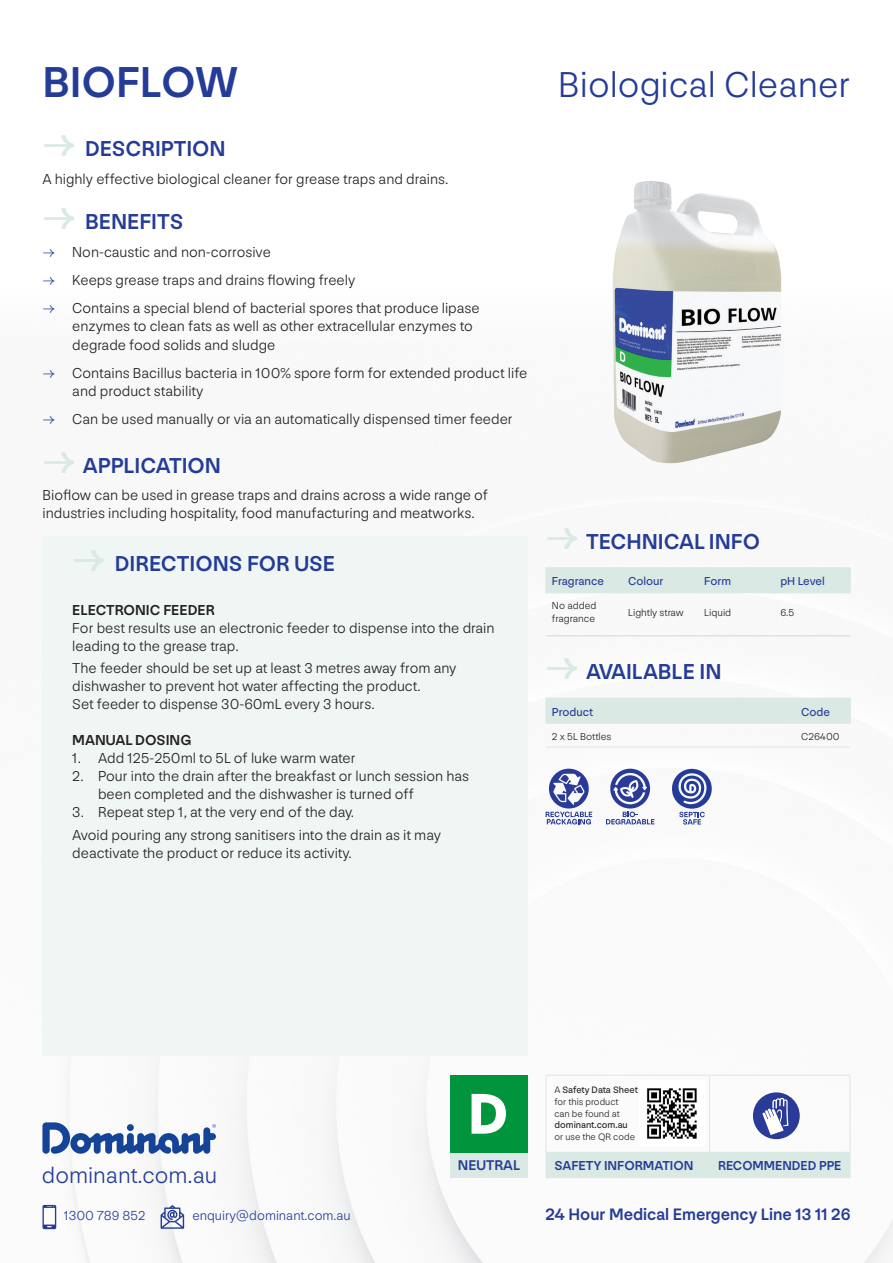
<style>
.page{position:relative;width:893px;height:1263px;background:#fff}
.page>*{position:absolute;margin:0;border:0;box-sizing:border-box;transform-origin:0 0}
.t1{font:900 59.85px "NN Nouvelle Grotesk";color:#fff}
.t2{font:500 45px "NN Nouvelle Grotesk";color:#243c97}
.t3{font:300 37.5px "NN Nouvelle Grotesk";color:#243c97}
.t4{font:300 23.55px "NN Nouvelle Grotesk";color:#243c97}
.t5{font:500 22.5px "NN Nouvelle Grotesk";color:#243c97}
.t6{font:500 17.25px "NN Nouvelle Grotesk";color:#243c97}
.t7{font:300 15px/18px "NN Nouvelle Grotesk";color:#231f20}
.t8{font:500 15px "NN Nouvelle Grotesk";color:#231f20}
.t9{font:500 14.7px "NN Nouvelle Grotesk";color:#243c97}
.t10{font:300 13.65px "NN Nouvelle Grotesk";color:#243c97}
.t11{font:500 13.5px "NN Nouvelle Grotesk";color:#243c97}
.t12{font:12px "NN Nouvelle Grotesk";color:#243c97}
.t13{font:300 10.5px/12.6px "NN Nouvelle Grotesk";color:#231f20}
.t14{font:300 9.75px/11.7px "NN Nouvelle Grotesk";color:#231f20}
.s1{font-weight:700;font-size:37.5px;color:#dae9e4}
.s2{color:#243c97}
.s3{font-weight:400}
</style>
<div class="page">
<img style="left:42px;top:536px;width:851px;height:727px">
<div style="left:43px;top:536px;width:484px;height:519px;background:#eff6f4"></div>
<hr style="left:546px;top:635px;width:76px;height:1px;background:#c8dbe5">
<hr style="left:622px;top:635px;width:76px;height:1px;background:#c8dbe5">
<hr style="left:698px;top:635px;width:76px;height:1px;background:#c8dbe5">
<hr style="left:774px;top:635px;width:76px;height:1px;background:#c8dbe5">
<hr style="left:546px;top:567px;width:76px;height:1px;background:#dae9e4">
<hr style="left:622px;top:567px;width:76px;height:1px;background:#dae9e4">
<hr style="left:698px;top:567px;width:76px;height:1px;background:#dae9e4">
<hr style="left:774px;top:567px;width:77px;height:1px;background:#dae9e4">
<div style="left:546px;top:568px;width:305px;height:25px;background:#dae9e4"></div>
<div style="left:546px;top:698px;width:305px;height:26px;background:#dae9e4"></div>
<hr style="left:546px;top:747px;width:249px;height:1px;background:#dae9e4">
<hr style="left:795px;top:747px;width:55px;height:1px;background:#dae9e4">
<svg style="left:43px;top:1205px;width:13px;height:24px"></svg>
<svg style="left:42px;top:1122px;width:174px;height:32px"></svg>
<div style="left:450px;top:1101px;width:77px;height:77px;background:#dae9e4"></div>
<div style="left:450px;top:1075px;width:77px;height:77px;background:#00943d"></div>
<hr style="left:546px;top:1075px;width:1px;height:77px;background:#dae9e4">
<hr style="left:709px;top:1075px;width:1px;height:77px;background:#dae9e4">
<hr style="left:850px;top:1075px;width:1px;height:77px;background:#dae9e4">
<div style="left:546px;top:1152px;width:305px;height:26px;background:#dae9e4"></div>
<hr style="left:546px;top:1075px;width:163px;height:1px;background:#dae9e4">
<hr style="left:709px;top:1075px;width:141px;height:1px;background:#dae9e4">
<hr style="left:546px;top:1177px;width:163px;height:1px;background:#dae9e4">
<hr style="left:709px;top:1177px;width:141px;height:1px;background:#dae9e4">
<img style="left:639px;top:1080px;width:66px;height:65px">
<svg style="left:161px;top:1205px;width:23px;height:24px"></svg>
<div style="left:753px;top:1092px;width:47px;height:47px;background:#293b97;border-radius:50%"></div>
<svg style="left:762px;top:1098px;width:26px;height:37px"></svg>
<img style="left:613px;top:181px;width:168px;height:283px">
<svg style="left:546px;top:769px;width:46px;height:55px"></svg>
<svg style="left:606px;top:769px;width:48px;height:55px"></svg>
<svg style="left:669px;top:769px;width:45px;height:55px"></svg>
<p class="t2" style="left:43px;top:55px;width:197px">BIOFLOW</p>
<p class="t3" style="left:558px;top:63px;width:294px">Biological Cleaner</p>
<p class="t5" style="left:43px;top:135px;width:185px"><span class="s1">→</span> DESCRIPTION</p>
<p class="t7" style="left:43px;top:170px;width:407px">A highly effective biological cleaner for grease traps and drains.</p>
<p class="t5" style="left:43px;top:208px;width:142px"><span class="s1">→</span> BENEFITS</p>
<p class="t7" style="left:43px;top:243px;width:230px"><span class="s2">→</span> Non-caustic and non-corrosive</p>
<p class="t7" style="left:43px;top:271px;width:314px"><span class="s2">→</span> Keeps grease traps and drains flowing freely</p>
<p class="t7" style="left:72px;top:299px;width:409px;text-indent:-30px"><span class="s2">→</span> Contains a special blend of bacterial spores that produce lipase enzymes to clean fats as well as other extracellular enzymes to</p>
<p class="t7" style="left:72px;top:336px;width:204px">degrade food solids and sludge</p>
<p class="t7" style="left:72px;top:364px;width:457px;text-indent:-30px"><span class="s2">→</span> Contains Bacillus bacteria in 100% spore form for extended product life and product stability</p>
<p class="t7" style="left:43px;top:410px;width:472px"><span class="s2">→</span> Can be used manually or via an automatically dispensed timer feeder</p>
<p class="t5" style="left:43px;top:453px;width:180px"><span class="s1">→</span> APPLICATION</p>
<p class="t7" style="left:43px;top:486px;width:447px">Bioflow can be used in grease traps and drains across a wide range of industries including hospitality, food manufacturing and meatworks.</p>
<p class="t5" style="left:72px;top:551px;width:264px"><span class="s1">→</span> DIRECTIONS FOR USE</p>
<p class="t8" style="left:72px;top:601px;width:144px">ELECTRONIC FEEDER</p>
<p class="t7" style="left:72px;top:619px;width:424px">For best results use an electronic feeder to dispense into the drain leading to the grease trap.</p>
<p class="t7" style="left:72px;top:659px;width:386px">The feeder should be set up at least 3 metres away from any dishwasher to prevent hot water affecting the product.</p>
<p class="t7" style="left:72px;top:695px;width:304px">Set feeder to dispense 30-60mL every 3 hours.</p>
<p class="t8" style="left:72px;top:731px;width:121px">MANUAL DOSING</p>
<p class="t7" style="left:72px;top:749px;width:285px">1. Add 125-250ml to 5L of luke warm water</p>
<p class="t7" style="left:98px;top:767px;width:372px;text-indent:-26px">2. Pour into the drain after the breakfast or lunch session has been completed and the dishwasher is turned off</p>
<p class="t7" style="left:72px;top:803px;width:284px">3. Repeat step 1, at the very end of the day.</p>
<p class="t7" style="left:72px;top:825px;width:370px">Avoid pouring any strong sanitisers into the drain as it may deactivate the product or reduce its activity.</p>
<p class="t5" style="left:546px;top:528px;width:216px"><span class="s1">→</span> TECHNICAL INFO</p>
<p class="t12" style="left:552px;top:574px;width:53px">Fragrance</p>
<p class="t12" style="left:628px;top:574px;width:37px">Colour</p>
<p class="t12" style="left:704px;top:574px;width:28px">Form</p>
<p class="t12" style="left:780px;top:574px;width:46px">pH Level</p>
<p class="t13" style="left:552px;top:599px;width:46px">No added fragrance</p>
<p class="t13" style="left:628px;top:606px;width:57px">Lightly straw</p>
<p class="t13" style="left:704px;top:606px;width:29px">Liquid</p>
<p class="t13" style="left:780px;top:606px;width:16px">6.5</p>
<p class="t5" style="left:546px;top:658px;width:177px"><span class="s1">→</span> AVAILABLE IN</p>
<p class="t12" style="left:552px;top:705px;width:43px">Product</p>
<p class="t12" style="left:801px;top:705px;width:30px">Code</p>
<p class="t13" style="left:552px;top:730px;width:61px">2 x 5L Bottles</p>
<p class="t13" style="left:801px;top:730px;width:40px">C26400</p>
<p class="t14" style="left:554px;top:1084px;width:85px">A <span class="s3">Safety Data Sheet </span>for this product<br>can be found at <span class="s3">dominant.com.au </span>or use the QR code</p>
<p class="t11" style="left:554px;top:1157px;width:141px">SAFETY INFORMATION</p>
<p class="t11" style="left:718px;top:1157px;width:125px">RECOMMENDED PPE</p>
<p class="t1" style="left:468px;top:1077px;width:41px">D</p>
<p class="t9" style="left:458px;top:1156px;width:64px">NEUTRAL</p>
<p class="t4" style="left:42px;top:1162px;width:177px">dominant.com.au</p>
<p class="t10" style="left:64px;top:1208px;width:83px">1300 789 852</p>
<p class="t10" style="left:192px;top:1208px;width:160px">enquiry@dominant.com.au</p>
<p class="t6" style="left:545px;top:1204px;width:306px">24 Hour Medical Emergency Line 13 11 26</p>
</div>
